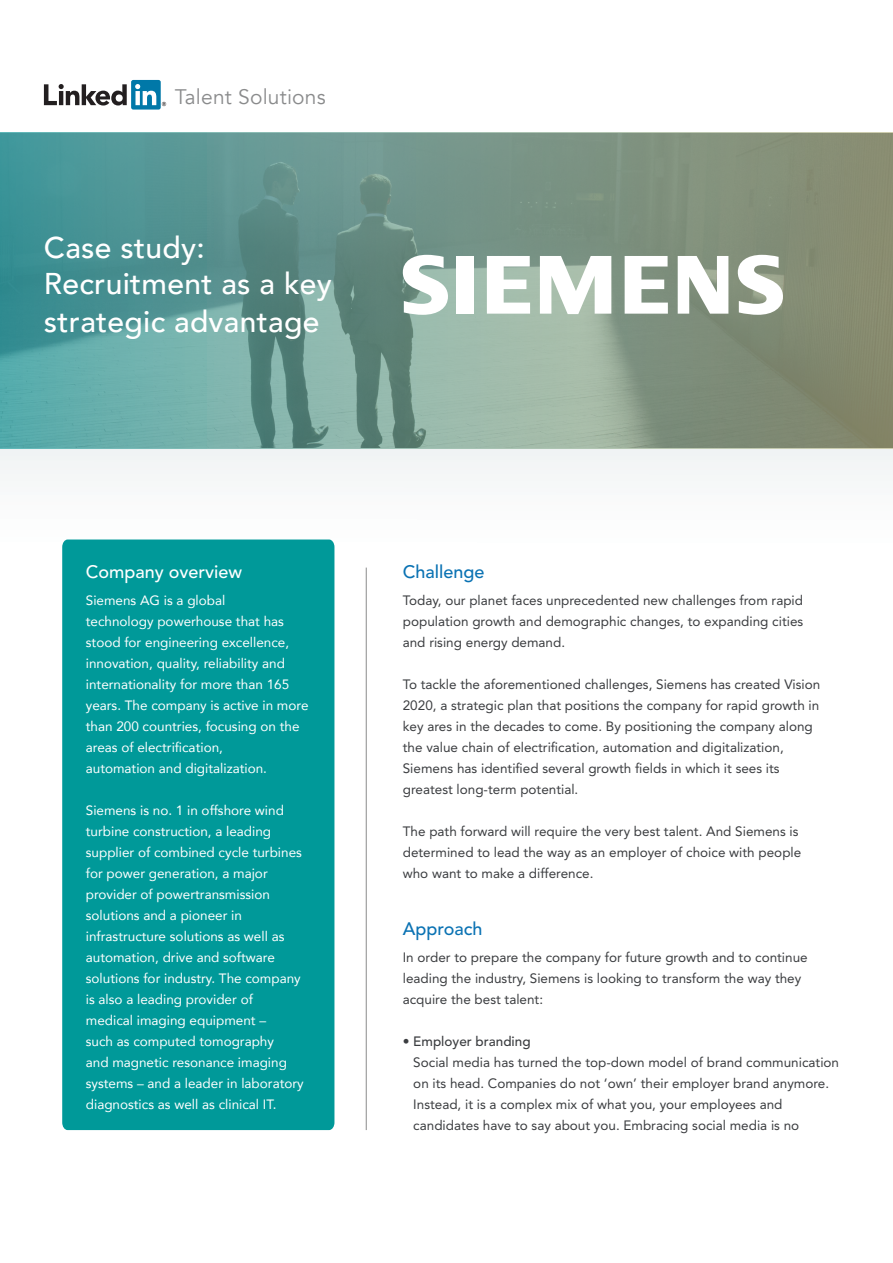
<style>
.page{position:relative;width:893px;height:1263px;background:#fff}
.page>*{position:absolute;margin:0;border:0;box-sizing:border-box;transform-origin:0 0}
.Grote_Kop{font:500 30px "Avenir";letter-spacing:.01em;color:#fff}
.t1{font:21px "Avenir";letter-spacing:.01em;color:#8a8b8c}
.Kop{font:500 18px "Avenir LT Std";color:#0a72b3}
.Kop-2{font:500 18px "Avenir LT Std";color:#fff}
.Platte_tekst{font:13.5px/21px "Avenir LT Std";color:#3b3d40}
.t2{font:13.5px/21px "Avenir";color:#fff}
.Platte_tekst-2{font:500 13.5px "Avenir LT Std";color:#3b3d40}
</style>
<div class="page">
<svg style="left:0;top:132px;width:893px;height:317px;background:#73998d"></svg>
<svg style="left:403px;top:255px;width:45px;height:60px"></svg>
<div style="left:456px;top:256px;width:18px;height:58px;background:#fff"></div>
<svg style="left:487px;top:256px;width:43px;height:58px"></svg>
<svg style="left:540px;top:256px;width:71px;height:58px"></svg>
<svg style="left:625px;top:256px;width:43px;height:58px"></svg>
<svg style="left:678px;top:256px;width:50px;height:58px"></svg>
<svg style="left:738px;top:255px;width:45px;height:60px"></svg>
<svg style="left:44px;top:84px;width:83px;height:22px"></svg>
<div style="left:131px;top:80px;width:30px;height:30px;background:#0078a8;border-radius:2px"></div>
<svg style="left:135px;top:84px;width:21px;height:21px"></svg>
<svg style="left:162px;top:102px;width:4px;height:4px"></svg>
<div style="left:0;top:449px;width:893px;height:104px;background:#f9fafa"></div>
<hr style="left:366px;top:568px;width:1px;height:562px;background:#8a8b8c">
<div style="left:62px;top:539px;width:272px;height:591px;background:#099"></div>
<p class="t1" style="left:175px;top:85px;width:152px">Talent Solutions</p>
<p class="Grote_Kop" style="left:44px;top:222px;width:162px">Case study:</p>
<p class="Grote_Kop" style="left:44px;top:258px;width:290px">Recruitment as a key</p>
<p class="Grote_Kop" style="left:44px;top:296px;width:277px">strategic advantage</p>
<p class="Kop-2" style="left:86px;top:561px;width:158px">Company overview</p>
<p class="t2" style="left:86px;top:589px;width:141px">Siemens AG is a global</p>
<p class="t2" style="left:86px;top:610px;width:224px">technology powerhouse that has stood for engineering excellence, innovation, quality, reliability and internationality for more than 165 years. The company is active in more than 200 countries, focusing on the areas of electrification,<br>automation and digitalization.</p>
<p class="t2" style="left:86px;top:799px;width:200px">Siemens is no. 1 in offshore wind turbine construction, a leading</p>
<p class="t2" style="left:86px;top:841px;width:218px">supplier of combined cycle turbines for power generation, a major</p>
<p class="t2" style="left:86px;top:883px;width:219px">provider of powertransmission solutions and a pioneer in infrastructure solutions as well as automation, drive and software solutions for industry. The company is also a leading provider of<br>medical imaging equipment –<br>such as computed tomography<br>and magnetic resonance imaging systems – and a leader in laboratory</p>
<p class="t2" style="left:86px;top:1093px;width:192px">diagnostics as well as clinical IT.</p>
<p class="Kop" style="left:403px;top:561px;width:83px">Challenge</p>
<p class="Platte_tekst" style="left:403px;top:590px;width:402px">Today, our planet faces unprecedented new challenges from rapid</p>
<p class="Platte_tekst" style="left:403px;top:611px;width:402px">population growth and demographic changes, to expanding cities</p>
<p class="Platte_tekst" style="left:403px;top:632px;width:164px">and rising energy demand.</p>
<p class="Platte_tekst" style="left:403px;top:674px;width:419px;text-align:justify">To tackle the aforementioned challenges, Siemens has created Vision 2020, a strategic plan that positions the company for rapid growth in key ares in the decades to come. By positioning the company along</p>
<p class="Platte_tekst" style="left:403px;top:737px;width:382px">the value chain of electrification, automation and digitalization,</p>
<p class="Platte_tekst" style="left:403px;top:758px;width:378px">Siemens has identified several growth fields in which it sees its</p>
<p class="Platte_tekst" style="left:403px;top:779px;width:177px">greatest long-term potential.</p>
<p class="Platte_tekst" style="left:403px;top:821px;width:397px">The path forward will require the very best talent. And Siemens is</p>
<p class="Platte_tekst" style="left:403px;top:842px;width:400px">determined to lead the way as an employer of choice with people</p>
<p class="Platte_tekst" style="left:403px;top:863px;width:192px">who want to make a difference.</p>
<p class="Kop" style="left:403px;top:918px;width:81px">Approach</p>
<p class="Platte_tekst" style="left:403px;top:947px;width:406px">In order to prepare the company for future growth and to continue</p>
<p class="Platte_tekst" style="left:403px;top:968px;width:400px">leading the industry, Siemens is looking to transform the way they acquire the best talent:</p>
<p class="Platte_tekst-2" style="left:403px;top:1034px;width:129px">• Employer branding</p>
<p class="Platte_tekst" style="left:413px;top:1052px;width:427px">Social media has turned the top-down model of brand communication on its head. Companies do not ‘own’ their employer brand anymore.<br>Instead, it is a complex mix of what you, your employees and</p>
<p class="Platte_tekst" style="left:413px;top:1115px;width:387px">candidates have to say about you. Embracing social media is no</p>
</div>
